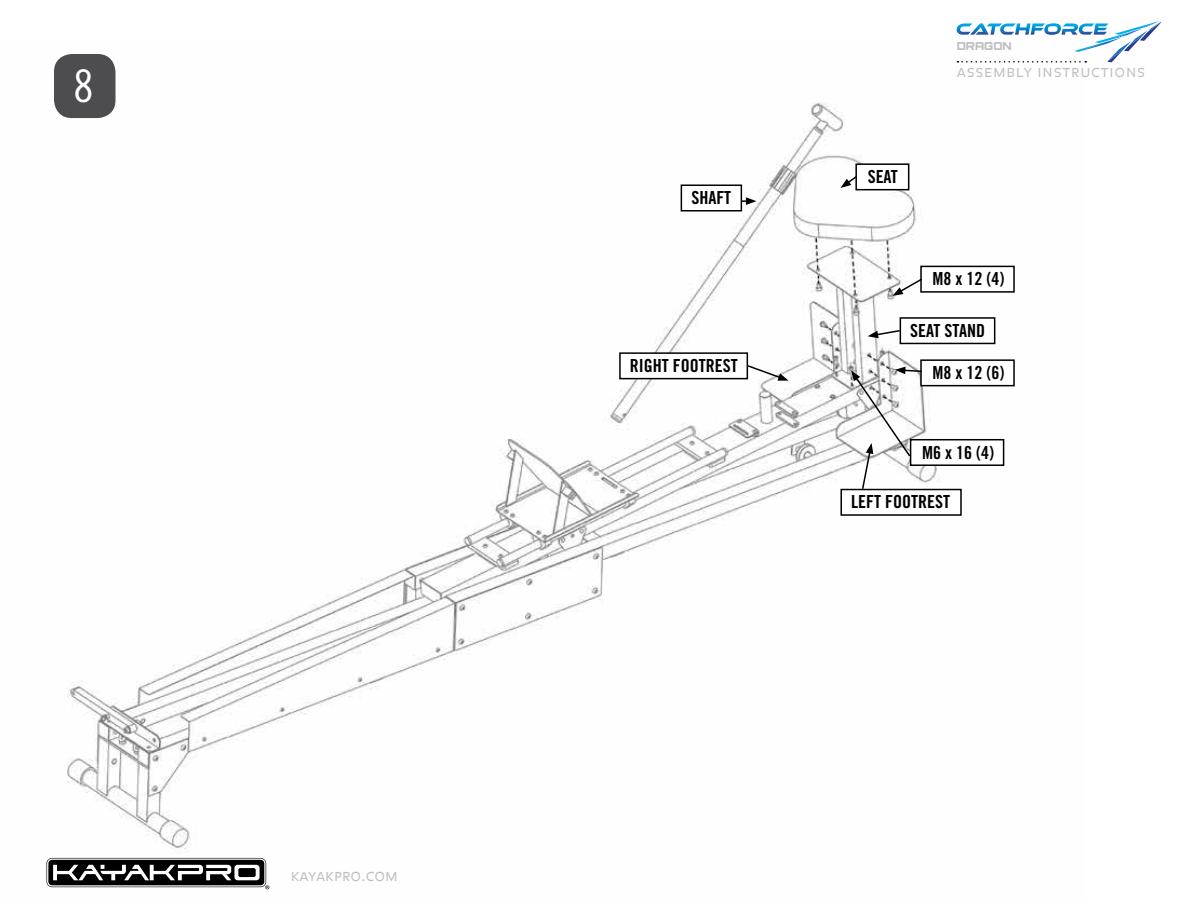
<style>
.page{position:relative;width:1188px;height:918px;background:#fff}
.page>*{position:absolute;margin:0;border:0;box-sizing:border-box;transform-origin:0 0}
.t1{font:45px "Trade Gothic Cond Eighteen";color:#fff}
.t2{font:18px "Trade Gothic Bold Cond Twenty";color:#000}
.t3{font:16.5px "Balance Light Caps";letter-spacing:.05em;color:#bcbec0}
.t4{font:16.5px "Balance Light Caps";color:#bcbec0}
.t5{font:900 11.1px "Orbitron";color:#bcbec0}
</style>
<div class="page">
<img style="left:52px;top:54px;width:963px;height:836px">
<div style="left:911px;top:440px;width:93px;height:25px;background:#fff"></div>
<div style="left:910px;top:439px;width:94px;height:27px;border:2px solid #000"></div>
<div style="left:921px;top:266px;width:93px;height:26px;background:#fff"></div>
<div style="left:920px;top:266px;width:95px;height:27px;border:2px solid #000"></div>
<div style="left:856px;top:164px;width:53px;height:26px;background:#fff"></div>
<div style="left:855px;top:163px;width:54px;height:27px;border:2px solid #000"></div>
<div style="left:681px;top:185px;width:60px;height:26px;background:#fff"></div>
<div style="left:681px;top:184px;width:61px;height:28px;border:2px solid #000"></div>
<div style="left:900px;top:318px;width:95px;height:25px;background:#fff"></div>
<div style="left:900px;top:317px;width:95px;height:27px;border:2px solid #000"></div>
<div style="left:841px;top:490px;width:120px;height:25px;background:#fff"></div>
<div style="left:840px;top:489px;width:122px;height:27px;border:2px solid #000"></div>
<div style="left:921px;top:360px;width:93px;height:26px;background:#fff"></div>
<div style="left:920px;top:359px;width:95px;height:27px;border:2px solid #000"></div>
<svg style="left:868px;top:329px;width:33px;height:9px"></svg>
<div style="left:620px;top:353px;width:127px;height:26px;background:#fff"></div>
<div style="left:619px;top:352px;width:129px;height:27px;border:2px solid #000"></div>
<svg style="left:746px;top:364px;width:43px;height:17px"></svg>
<svg style="left:742px;top:197px;width:14px;height:8px"></svg>
<svg style="left:840px;top:175px;width:18px;height:13px"></svg>
<svg style="left:851px;top:367px;width:72px;height:124px"></svg>
<svg style="left:892px;top:277px;width:32px;height:19px"></svg>
<svg style="left:957px;top:21px;width:204px;height:42px"></svg>
<svg style="left:46px;top:858px;width:223px;height:31px"></svg>
<div style="left:54px;top:54px;width:62px;height:64px;background:#4d4d4f;border-radius:18px"></div>
<h1 class="t1" style="left:74px;top:60px;width:21px">8</h1>
<p class="t4" style="left:291px;top:865px;width:109px">kayakpro.com</p>
<p class="t2" style="left:691px;top:187px;width:41px">SHAFT</p>
<p class="t2" style="left:630px;top:355px;width:109px">RIGHT FOOTREST</p>
<p class="t5" style="left:957px;top:39px;width:57px">DRAGON</p>
<p class="t3" style="left:957px;top:62px;width:190px">assembly instructions</p>
<p class="t2" style="left:868px;top:166px;width:32px">SEAT</p>
<p class="t2" style="left:933px;top:268px;width:73px">M8 x 12 (4)</p>
<p class="t2" style="left:910px;top:320px;width:76px">SEAT STAND</p>
<p class="t2" style="left:933px;top:362px;width:73px">M8 x 12 (6)</p>
<p class="t2" style="left:922px;top:441px;width:73px">M6 x 16 (4)</p>
<p class="t2" style="left:851px;top:491px;width:100px">LEFT FOOTREST</p>
</div>
